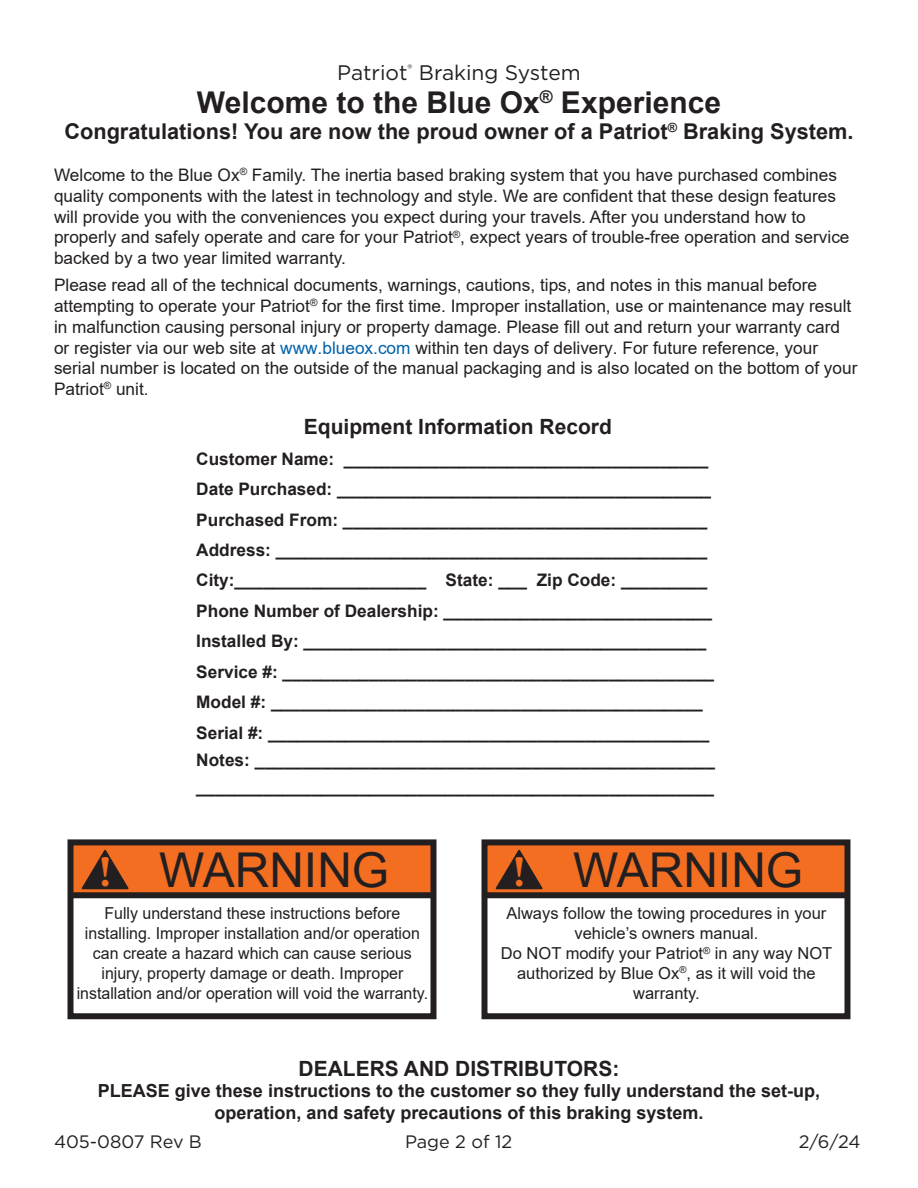
<style>
.page{position:relative;width:918px;height:1188px;background:#fff}
.page>*{position:absolute;margin:0;border:0;box-sizing:border-box;transform-origin:0 0}
.t1{font:48px "Arial";color:#231f20}
.t2{font:700 43.5px "Minion Pro";color:#f36e21}
.t3{font:700 30px "Arial";color:#231f20}
.t4{font:700 21.75px "Arial";color:#231f20}
.t5{font:700 21px "Arial";color:#231f20}
.t6{font:21px "Gotham";color:#231f20}
.t7{font:700 18px/21.6px "Arial";color:#231f20;text-align:center}
.t8{font:18px "Gotham";color:#231f20}
.t9{font:17.25px/20.7px "Arial";color:#231f20}
.t10{font:700 17.25px/27px "Arial";color:#231f20}
.t11{font:16.5px/19.8px "Arial";color:#231f20;text-align:center}
.s1{color:#0161aa}
</style>
<div class="page">
<div style="left:70px;top:841px;width:363px;height:54px;background:#f36e21"></div>
<div style="left:68px;top:839px;width:368px;height:180px;border:6px solid #231f20"></div>
<svg style="left:81px;top:850px;width:48px;height:39px"></svg>
<div style="left:71px;top:892px;width:361px;height:6px;background:#231f20"></div>
<div style="left:484px;top:841px;width:363px;height:54px;background:#f36e21"></div>
<div style="left:482px;top:839px;width:368px;height:180px;border:6px solid #231f20"></div>
<svg style="left:495px;top:850px;width:48px;height:39px"></svg>
<div style="left:485px;top:892px;width:361px;height:6px;background:#231f20"></div>
<p class="t6" style="left:337px;top:59px;width:245px">Patriot<sup>®</sup> Braking System</p>
<p class="t3" style="left:197px;top:82px;width:526px">Welcome to the Blue Ox<sup>®</sup> Experience</p>
<p class="t4" style="left:64px;top:116px;width:791px">Congratulations! You are now the proud owner of a Patriot<sup>®</sup> Braking System.</p>
<p class="t9" style="left:54px;top:165px;width:797px">Welcome to the Blue Ox<sup>®</sup> Family. The inertia based braking system that you have purchased combines quality components with the latest in technology and style. We are confident that these design features will provide you with the conveniences you expect during your travels. After you understand how to properly and safely operate and care for your Patriot<sup>®</sup>, expect years of trouble-free operation and service backed by a two year limited warranty.</p>
<p class="t9" style="left:54px;top:275px;width:805px">Please read all of the technical documents, warnings, cautions, tips, and notes in this manual before attempting to operate your Patriot<sup>®</sup> for the first time. Improper installation, use or maintenance may result in malfunction causing personal injury or property damage. Please fill out and return your warranty card or register via our web site at <span class="s1">www.blueox.com</span> within ten days of delivery. For future reference, your serial number is located on the outside of the manual packaging and is also located on the bottom of your Patriot<sup>®</sup> unit.</p>
<p class="t5" style="left:304px;top:412px;width:310px">Equipment Information Record</p>
<p class="t10" style="left:196px;top:445px;width:514px">Customer Name: ______________________________________</p>
<p class="t10" style="left:196px;top:476px;width:516px">Date Purchased: _______________________________________</p>
<p class="t10" style="left:196px;top:506px;width:513px">Purchased From: ______________________________________</p>
<p class="t10" style="left:196px;top:537px;width:513px">Address: _____________________________________________</p>
<p class="t10" style="left:196px;top:567px;width:513px">City:____________________ State: ___ Zip Code: _________</p>
<p class="t10" style="left:196px;top:597px;width:517px">Phone Number of Dealership: ____________________________</p>
<p class="t10" style="left:196px;top:628px;width:512px">Installed By: __________________________________________</p>
<p class="t10" style="left:196px;top:658px;width:519px">Service #: _____________________________________________</p>
<p class="t10" style="left:196px;top:689px;width:508px">Model #: _____________________________________________</p>
<p class="t10" style="left:196px;top:719px;width:515px">Serial #: ______________________________________________</p>
<p class="t10" style="left:196px;top:747px;width:520px">Notes: ________________________________________________ ______________________________________________________</p>
<p class="t1" style="left:159px;top:837px;width:232px">WARNING</p>
<p class="t2" style="left:99px;top:842px;width:14px">!</p>
<p class="t11" style="left:77px;top:904px;width:353px">Fully understand these instructions before installing. Improper installation and/or operation can create a hazard which can cause serious injury, property damage or death. Improper installation and/or operation will void the warranty.</p>
<p class="t1" style="left:573px;top:837px;width:232px">WARNING</p>
<p class="t2" style="left:513px;top:842px;width:14px">!</p>
<p class="t11" style="left:506px;top:904px;width:322px">Always follow the towing procedures in your vehicle’s owners manual.</p>
<p class="t11" style="left:501px;top:943px;width:333px">Do NOT modify your Patriot<sup>®</sup> in any way NOT authorized by Blue Ox<sup>®</sup>, as it will void the warranty.</p>
<p class="t5" style="left:299px;top:1054px;width:322px">DEALERS AND DISTRIBUTORS:</p>
<p class="t7" style="left:98px;top:1081px;width:724px">PLEASE give these instructions to the customer so they fully understand the set-up, operation, and safety precautions of this braking system.</p>
<p class="t8" style="left:54px;top:1131px;width:149px">405-0807 Rev B</p>
<p class="t8" style="left:405px;top:1131px;width:109px">Page 2 of 12</p>
<p class="t8" style="left:799px;top:1131px;width:63px">2/6/24</p>
</div>
